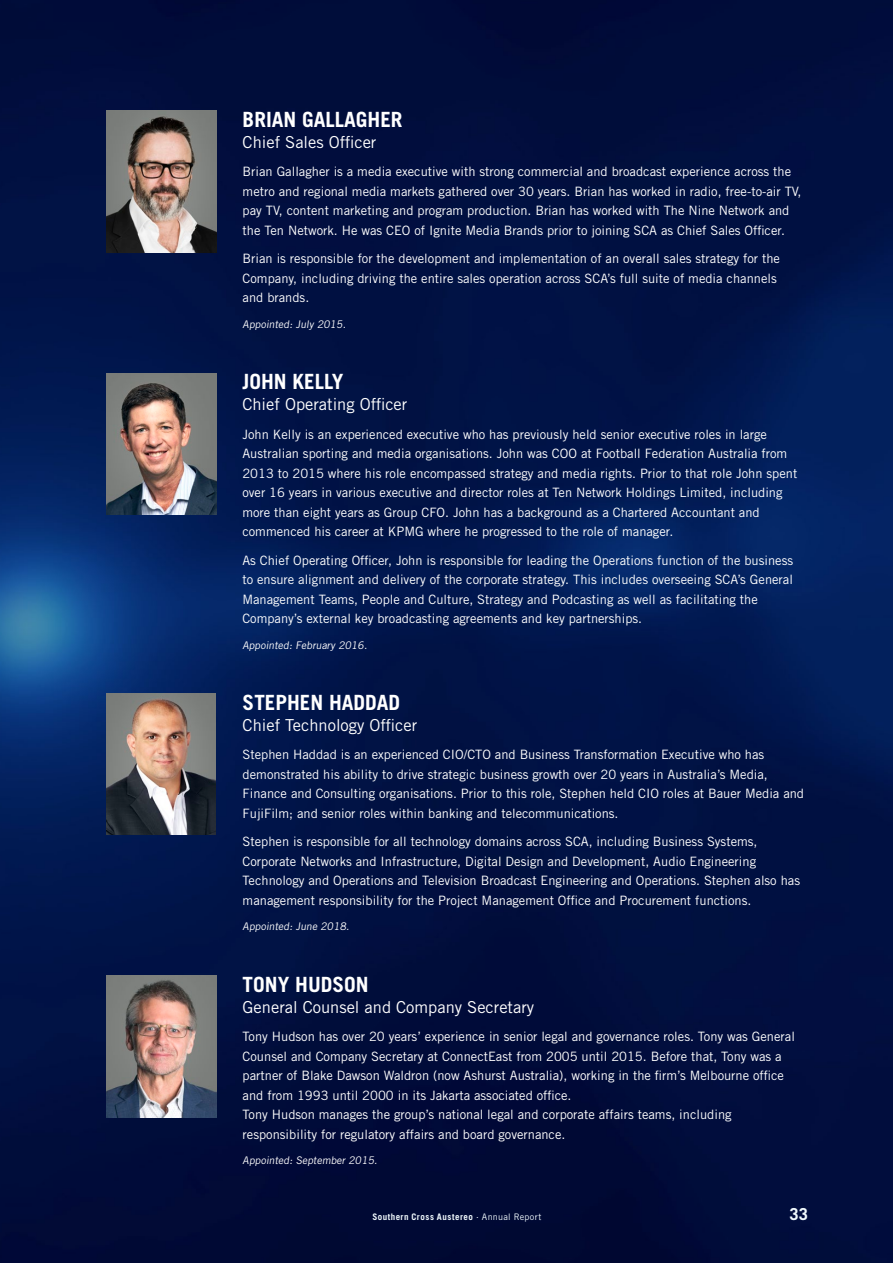
<style>
.page{position:relative;width:893px;height:1263px;background:#fff}
.page>*{position:absolute;margin:0;border:0;box-sizing:border-box;transform-origin:0 0}
.Body_Copy{font:700 21px "Trade Gothic";color:#fff}
.Body_Copy-2{font:16.5px "Trade Gothic";color:#fff}
.t1{font:700 16.5px "Trade Gothic";color:#f0f9fd}
.Body_Copy-3{font:12.9px/19.5px "Trade Gothic";color:#fff}
.Body_Copy-4{font:10.5px "Trade Gothic";color:#fff}
.t2{font:700 9px "Trade Gothic";letter-spacing:.055em;color:#f0f9fd}
.s1{font-weight:400}
</style>
<div class="page">
<img style="left:0;top:0;width:893px;height:1263px">
<img style="left:106px;top:975px;width:111px;height:142px">
<img style="left:106px;top:693px;width:109px;height:141px">
<img style="left:106px;top:373px;width:111px;height:142px">
<img style="left:106px;top:111px;width:111px;height:142px">
<p class="Body_Copy" style="left:243px;top:106px;width:161px">BRIAN GALLAGHER</p>
<p class="Body_Copy-2" style="left:243px;top:132px;width:135px">Chief Sales Officer</p>
<p class="Body_Copy-3" style="left:243px;top:162px;width:560px">Brian Gallagher is a media executive with strong commercial and broadcast experience across the metro and regional media markets gathered over 30 years. Brian has worked in radio, free-to-air TV, pay TV, content marketing and program production. Brian has worked with The Nine Network and the Ten Network. He was CEO of Ignite Media Brands prior to joining SCA as Chief Sales Officer.</p>
<p class="Body_Copy-3" style="left:243px;top:249px;width:539px">Brian is responsible for the development and implementation of an overall sales strategy for the<br>Company, including driving the entire sales operation across SCA’s full suite of media channels</p>
<p class="Body_Copy-3" style="left:243px;top:288px;width:68px">and brands.</p>
<p class="Body_Copy-4" style="left:243px;top:318px;width:106px">Appointed: July 2015.</p>
<p class="Body_Copy" style="left:242px;top:369px;width:103px">JOHN KELLY</p>
<p class="Body_Copy-2" style="left:242px;top:394px;width:167px">Chief Operating Officer</p>
<p class="Body_Copy-3" style="left:242px;top:424px;width:556px">John Kelly is an experienced executive who has previously held senior executive roles in large Australian sporting and media organisations. John was COO at Football Federation Australia from 2013 to 2015 where his role encompassed strategy and media rights. Prior to that role John spent over 16 years in various executive and director roles at Ten Network Holdings Limited, including more than eight years as Group CFO. John has a background as a Chartered Accountant and commenced his career at KPMG where he progressed to the role of manager.</p>
<p class="Body_Copy-3" style="left:242px;top:550px;width:552px">As Chief Operating Officer, John is responsible for leading the Operations function of the business to ensure alignment and delivery of the corporate strategy. This includes overseeing SCA’s General Management Teams, People and Culture, Strategy and Podcasting as well as facilitating the Company’s external key broadcasting agreements and key partnerships.</p>
<p class="Body_Copy-4" style="left:242px;top:638px;width:128px">Appointed: February 2016.</p>
<p class="Body_Copy" style="left:243px;top:689px;width:159px">STEPHEN HADDAD</p>
<p class="Body_Copy-2" style="left:243px;top:715px;width:176px">Chief Technology Officer</p>
<p class="Body_Copy-3" style="left:243px;top:745px;width:563px">Stephen Haddad is an experienced CIO/CTO and Business Transformation Executive who has demonstrated his ability to drive strategic business growth over 20 years in Australia’s Media, Finance and Consulting organisations. Prior to this role, Stephen held CIO roles at Bauer Media and FujiFilm; and senior roles within banking and telecommunications.</p>
<p class="Body_Copy-3" style="left:243px;top:832px;width:559px">Stephen is responsible for all technology domains across SCA, including Business Systems, Corporate Networks and Infrastructure, Digital Design and Development, Audio Engineering Technology and Operations and Television Broadcast Engineering and Operations. Stephen also has management responsibility for the Project Management Office and Procurement functions.</p>
<p class="Body_Copy-4" style="left:243px;top:920px;width:110px">Appointed: June 2018.</p>
<p class="Body_Copy" style="left:243px;top:971px;width:128px">TONY HUDSON</p>
<p class="Body_Copy-2" style="left:243px;top:997px;width:293px">General Counsel and Company Secretary</p>
<p class="Body_Copy-3" style="left:243px;top:1026px;width:554px">Tony Hudson has over 20 years’ experience in senior legal and governance roles. Tony was General Counsel and Company Secretary at ConnectEast from 2005 until 2015. Before that, Tony was a partner of Blake Dawson Waldron (now Ashurst Australia), working in the firm’s Melbourne office and from 1993 until 2000 in its Jakarta associated office.</p>
<p class="Body_Copy-3" style="left:243px;top:1104px;width:490px">Tony Hudson manages the group’s national legal and corporate affairs teams, including responsibility for regulatory affairs and board governance.</p>
<p class="Body_Copy-4" style="left:243px;top:1154px;width:138px">Appointed: September 2015.</p>
<p class="t2" style="left:372px;top:1212px;width:170px">Southern Cross Austereo <sup>.</sup> <span class="s1">Annual Report</span></p>
<p class="t1" style="left:789px;top:1204px;width:20px">33</p>
</div>
